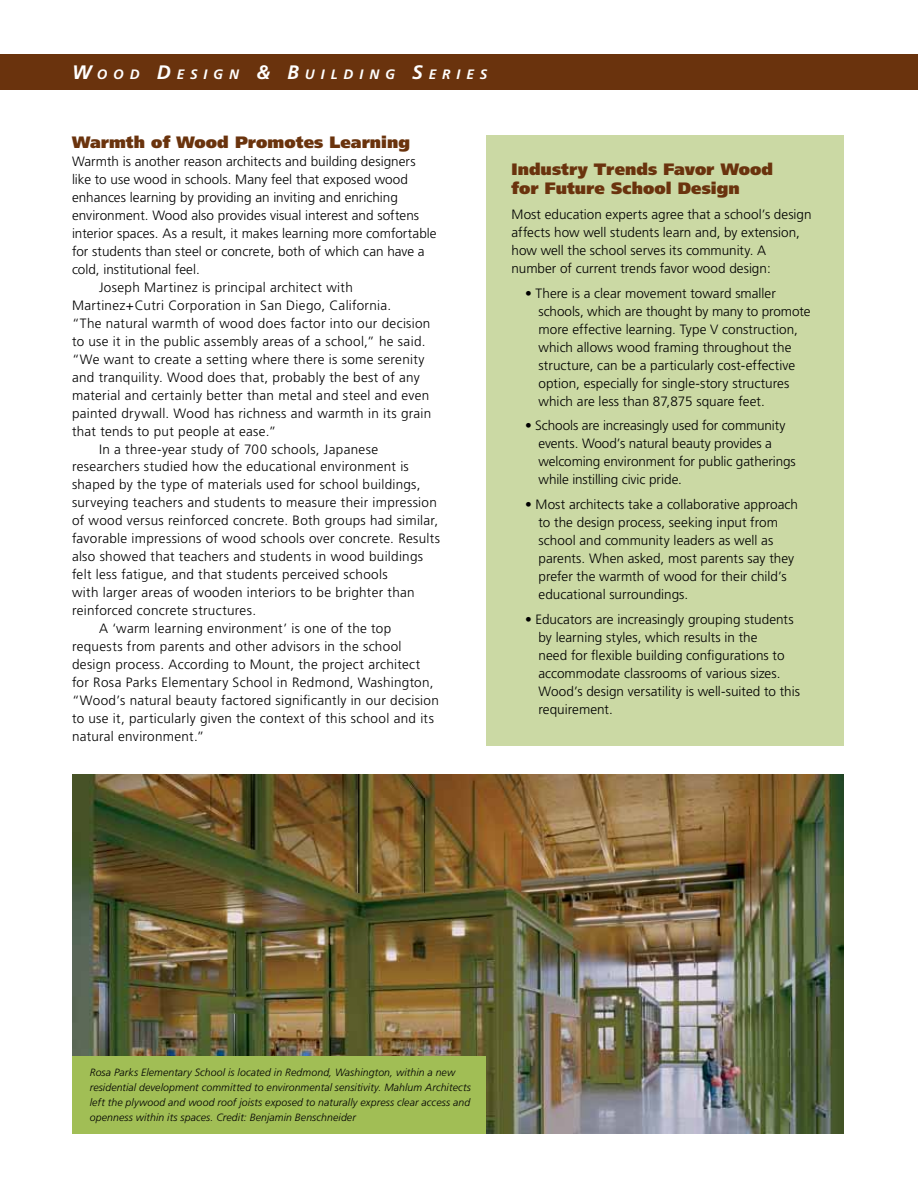
<style>
.page{position:relative;width:918px;height:1188px;background:#fff}
.page>*{position:absolute;margin:0;border:0;box-sizing:border-box;transform-origin:0 0}
.t1{font:900 16.5px/19.5px "Frutiger";letter-spacing:.005em;color:#6a330d}
.t2{font:italic 700 13.65px "Frutiger";letter-spacing:.435em;color:#fff}
.t3{font:300 13.5px/18px "Frutiger";letter-spacing:.01em;color:#000}
.t4{font:300 13.5px/18px "Frutiger";letter-spacing:-.01em;color:#000}
.t5{font:italic 300 10.5px/15px "Frutiger";letter-spacing:.01em;color:#000}
.s1{font-size:19.5px}
</style>
<div class="page">
<img style="left:72px;top:774px;width:772px;height:360px">
<div style="left:72px;top:1056px;width:414px;height:78px;background:#a1be55"></div>
<div style="left:0;top:54px;width:918px;height:36px;background:#6a330d"></div>
<div style="left:486px;top:135px;width:358px;height:611px;background:#cbd9a4"></div>
<p class="t2" style="left:72px;top:66px;width:417px"><span class="s1">W</span>OOD <span class="s1">D</span>ESIGN <span class="s1">&amp; B</span>UILDING <span class="s1">S</span>ERIES</p>
<p class="t1" style="left:72px;top:132px;width:339px">Warmth of Wood Promotes Learning</p>
<p class="t3" style="left:72px;top:152px;width:345px">Warmth is another reason architects and building designers</p>
<p class="t3" style="left:72px;top:170px;width:338px">like to use wood in schools. Many feel that exposed wood</p>
<p class="t3" style="left:72px;top:188px;width:327px">enhances learning by providing an inviting and enriching</p>
<p class="t3" style="left:72px;top:206px;width:349px">environment. Wood also provides visual interest and softens</p>
<p class="t3" style="left:72px;top:224px;width:366px">interior spaces. As a result, it makes learning more comfortable</p>
<p class="t3" style="left:72px;top:242px;width:354px">for students than steel or concrete, both of which can have a</p>
<p class="t3" style="left:72px;top:260px;width:129px">cold, institutional feel.</p>
<p class="t3" style="left:99px;top:278px;width:255px">Joseph Martinez is principal architect with</p>
<p class="t3" style="left:72px;top:296px;width:321px">Martinez+Cutri Corporation in San Diego, California.</p>
<p class="t3" style="left:72px;top:314px;width:360px">“The natural warmth of wood does factor into our decision</p>
<p class="t3" style="left:72px;top:332px;width:355px">to use it in the public assembly areas of a school,” he said.</p>
<p class="t3" style="left:72px;top:350px;width:354px">“We want to create a setting where there is some serenity</p>
<p class="t3" style="left:72px;top:368px;width:349px">and tranquility. Wood does that, probably the best of any</p>
<p class="t3" style="left:72px;top:386px;width:359px">material and certainly better than metal and steel and even</p>
<p class="t3" style="left:72px;top:404px;width:361px">painted drywall. Wood has richness and warmth in its grain</p>
<p class="t3" style="left:72px;top:422px;width:206px">that tends to put people at ease.”</p>
<p class="t3" style="left:99px;top:440px;width:281px">In a three-year study of 700 schools, Japanese</p>
<p class="t3" style="left:72px;top:458px;width:338px">researchers studied how the educational environment is</p>
<p class="t3" style="left:72px;top:476px;width:350px">shaped by the type of materials used for school buildings,</p>
<p class="t3" style="left:72px;top:494px;width:366px">surveying teachers and students to measure their impression</p>
<p class="t3" style="left:72px;top:512px;width:368px">of wood versus reinforced concrete. Both groups had similar,</p>
<p class="t3" style="left:72px;top:530px;width:370px">favorable impressions of wood schools over concrete. Results</p>
<p class="t3" style="left:72px;top:548px;width:353px">also showed that teachers and students in wood buildings</p>
<p class="t3" style="left:72px;top:566px;width:317px">felt less fatigue, and that students perceived schools</p>
<p class="t3" style="left:72px;top:584px;width:344px">with larger areas of wooden interiors to be brighter than</p>
<p class="t3" style="left:72px;top:602px;width:186px">reinforced concrete structures.</p>
<p class="t3" style="left:99px;top:620px;width:294px">A ‘warm learning environment’ is one of the top</p>
<p class="t3" style="left:72px;top:638px;width:331px">requests from parents and other advisors in the school</p>
<p class="t3" style="left:72px;top:656px;width:350px">design process. According to Mount, the project architect</p>
<p class="t3" style="left:72px;top:674px;width:363px">for Rosa Parks Elementary School in Redmond, Washington,</p>
<p class="t3" style="left:72px;top:692px;width:368px">“Wood’s natural beauty factored significantly in our decision</p>
<p class="t3" style="left:72px;top:710px;width:363px">to use it, particularly given the context of this school and its</p>
<p class="t3" style="left:72px;top:728px;width:134px">natural environment.”</p>
<p class="t1" style="left:512px;top:159px;width:263px">Industry Trends Favor Wood for Future School Design</p>
<p class="t3" style="left:512px;top:205px;width:302px">Most education experts agree that a school’s design affects how well students learn and, by extension, how well the school serves its community. A number of current trends favor wood design:</p>
<p class="t3" style="left:538px;top:284px;width:274px;text-indent:-14px">• There is a clear movement toward smaller schools, which are thought by many to promote more effective learning. Type V construction, which allows wood framing throughout the structure, can be a particularly cost-effective option, especially for single-story structures which are less than 87,875 square feet.</p>
<p class="t4" style="left:538px;top:417px;width:259px;text-indent:-14px">• Schools are increasingly used for community events. Wood’s natural beauty provides a welcoming environment for public gatherings while instilling civic pride.</p>
<p class="t3" style="left:538px;top:495px;width:261px;text-indent:-14px">• Most architects take a collaborative approach to the design process, seeking input from school and community leaders as well as parents. When asked, most parents say they prefer the warmth of wood for their child’s educational surroundings.</p>
<p class="t3" style="left:538px;top:610px;width:263px;text-indent:-14px">• Educators are increasingly grouping students by learning styles, which results in the<br>need for flexible building configurations to accommodate classrooms of various sizes.<br>Wood’s design versatility is well-suited to this requirement.</p>
<p class="t5" style="left:90px;top:1065px;width:383px">Rosa Parks Elementary School is located in Redmond, Washington, within a new residential development committed to environmental sensitivity. Mahlum Architects left the plywood and wood roof joists exposed to naturally express clear access and openness within its spaces. Credit: Benjamin Benschneider</p>
</div>
